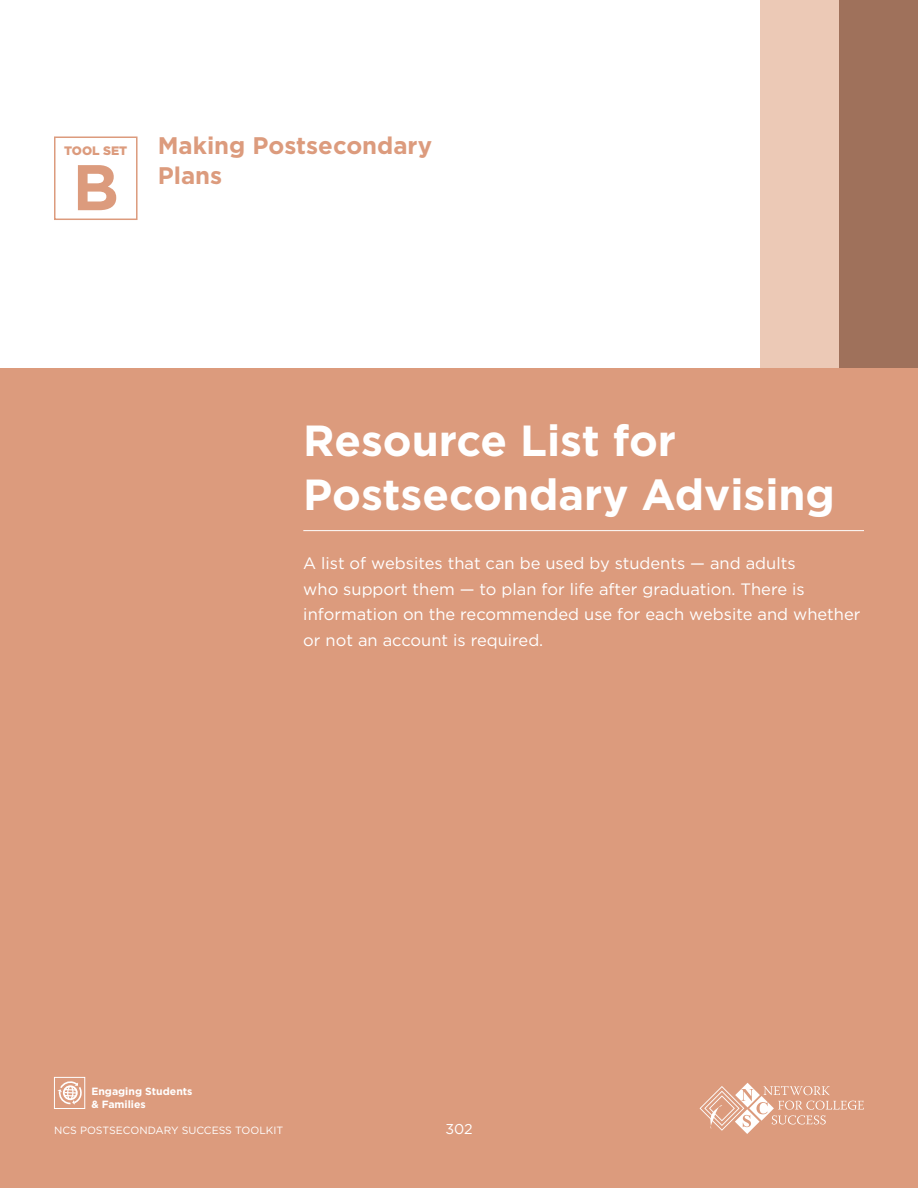
<style>
.page{position:relative;width:918px;height:1188px;background:#fff}
.page>*{position:absolute;margin:0;border:0;box-sizing:border-box;transform-origin:0 0}
.t1{font:700 64.35px "Gotham";color:#dc9b7d}
.t2{font:700 43.5px/54px "Gotham";color:#fff}
.t3{font:700 24px/30px "Gotham";color:#dc9b7d}
.t4{font:16.5px/25.5px "Gotham";color:#fff}
.t5{font:14.25px "Gotham";color:#fff}
.t6{font:900 12.3px "Gotham";color:#dc9b7d}
.t7{font:10.5px "Gotham";color:#fff}
.t8{font:700 10.5px/12.6px "Gotham";color:#fff}
</style>
<div class="page">
<div style="left:0;top:368px;width:918px;height:820px;background:#dc9b7d"></div>
<svg style="left:700px;top:1083px;width:164px;height:51px"></svg>
<svg style="left:57px;top:1081px;width:25px;height:24px"></svg>
<div style="left:54px;top:1077px;width:31px;height:32px;border:1px solid #fff"></div>
<div style="left:760px;top:0;width:79px;height:368px;background:#ecc9b6"></div>
<div style="left:839px;top:0;width:79px;height:368px;background:#9f715b"></div>
<div style="left:54px;top:136px;width:84px;height:84px;border:2px solid #dc9b7d"></div>
<hr style="left:303px;top:530px;width:561px;height:1px;background:#fff">
<p class="t6" style="left:64px;top:144px;width:65px">TOOL SET</p>
<h1 class="t1" style="left:73px;top:150px;width:48px">B</h1>
<h3 class="t3" style="left:158px;top:130px;width:276px">Making Postsecondary<br>Plans</h3>
<h2 class="t2" style="left:303px;top:413px;width:533px">Resource List for<br>Postsecondary Advising</h2>
<p class="t4" style="left:303px;top:551px;width:559px">A list of websites that can be used by students — and adults<br>who support them — to plan for life after graduation. There is information on the recommended use for each website and whether or not an account is required.</p>
<p class="t8" style="left:91px;top:1085px;width:103px">Engaging Students &amp; Families</p>
<p class="t7" style="left:54px;top:1124px;width:231px">NCS POSTSECONDARY SUCCESS TOOLKIT</p>
<p class="t5" style="left:445px;top:1121px;width:29px">302</p>
</div>
